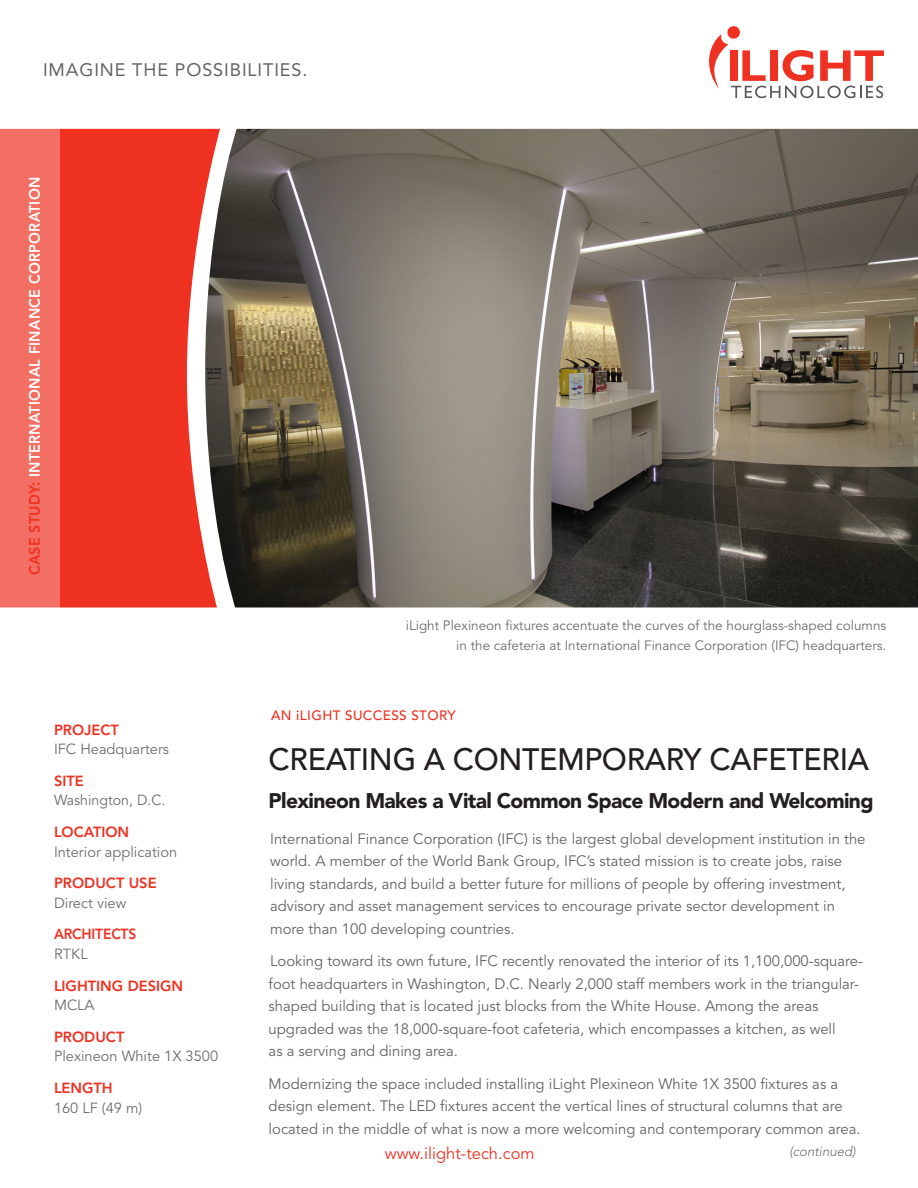
<style>
.page{position:relative;width:918px;height:1188px;background:#fff}
.page>*{position:absolute;margin:0;border:0;box-sizing:border-box;transform-origin:0 0}
.t1{font:500 30.75px "Avenir LT Std";letter-spacing:-.01em;color:#231f20}
.t2{font:900 21px "Avenir LT Std";letter-spacing:-.03em;color:#231f20}
.t3{font:18px "Avenir LT Std";letter-spacing:.05em;color:#636366}
.t4{font:16.5px "Avenir LT Std";color:#ef3122}
.t5{font:15px/22.5px "Avenir LT Std";color:#636366}
.t6{font:800 15px "Avenir LT Std";letter-spacing:.02em;color:#fff;scale:.95 1}
.t7{font:14.7px/19.5px "Avenir LT Std";color:#6c6d70}
.t8{font:800 14.7px/19.5px "Avenir LT Std";color:#ef3122}
.t9{font:800 14.7px/19.5px "Avenir LT Std";color:#ef3122;scale:.94 1}
.t10{font:13.5px/19.5px "Avenir LT Std";color:#6c6d70;text-align:right}
.t11{font:500 13.5px "Avenir LT Std";letter-spacing:.03em;color:#ef3122}
.t12{font:italic 300 13.5px "Avenir LT Std";color:#6c6d70}
.s1{color:#ef3122}
.s2{font-weight:800;color:#ef3122}
.s3{font-weight:400;color:#6c6d70}
</style>
<div class="page">
<img style="left:220px;top:129px;width:698px;height:479px">
<svg style="left:60px;top:129px;width:160px;height:479px;background:#e84538"></svg>
<div style="left:0;top:118px;width:60px;height:490px;background:#f36e63"></div>
<svg style="left:709px;top:26px;width:175px;height:72px"></svg>
<p class="t3" style="left:43px;top:59px;width:266px">IMAGINE THE POSSIBILITIES.</p>
<p class="t6" style="left:26px;top:575px;width:421px;rotate:-90deg"><span class="s1">CASE STUDY:</span> INTERNATIONAL FINANCE CORPORATION</p>
<p class="t7" style="left:54px;top:720px;width:117px"><span class="s2">PROJECT<br></span>IFC Headquarters</p>
<p class="t7" style="left:54px;top:771px;width:113px"><span class="s2">SITE<br></span>Washington, D.C.</p>
<p class="t7" style="left:54px;top:823px;width:125px"><span class="s2">LOCATION<br></span>Interior application</p>
<p class="t8" style="left:54px;top:873px;width:104px">PRODUCT USE<br><span class="s3">Direct view</span></p>
<p class="t9" style="left:54px;top:925px;width:89px">ARCHITECTS<br><span class="s3">RTKL</span></p>
<p class="t8" style="left:54px;top:976px;width:131px">LIGHTING DESIGN<br><span class="s3">MCLA</span></p>
<p class="t7" style="left:54px;top:1027px;width:166px"><span class="s2">PRODUCT<br></span>Plexineon White 1X 3500</p>
<p class="t7" style="left:54px;top:1079px;width:90px"><span class="s2">LENGTH<br></span>160 LF (49 m)</p>
<p class="t10" style="left:406px;top:616px;width:482px">iLight Plexineon fixtures accentuate the curves of the hourglass-shaped columns in the cafeteria at International Finance Corporation (IFC) headquarters.</p>
<p class="t11" style="left:271px;top:707px;width:186px">AN iLIGHT SUCCESS STORY</p>
<p class="t1" style="left:269px;top:741px;width:602px">CREATING A CONTEMPORARY CAFETERIA</p>
<p class="t2" style="left:269px;top:788px;width:606px">Plexineon Makes a Vital Common Space Modern and Welcoming</p>
<p class="t5" style="left:270px;top:828px;width:597px">International Finance Corporation (IFC) is the largest global development institution in the world. A member of the World Bank Group, IFC’s stated mission is to create jobs, raise living standards, and build a better future for millions of people by offering investment, advisory and asset management services to encourage private sector development in more than 100 developing countries.</p>
<p class="t5" style="left:269px;top:950px;width:596px">Looking toward its own future, IFC recently renovated the interior of its 1,100,000-square&shy;foot headquarters in Washington, D.C. Nearly 2,000 staff members work in the triangular&shy;shaped building that is located just blocks from the White House. Among the areas upgraded was the 18,000-square-foot cafeteria, which encompasses a kitchen, as well<br>as a serving and dining area.</p>
<p class="t5" style="left:269px;top:1073px;width:593px">Modernizing the space included installing iLight Plexineon White 1X 3500 fixtures as a design element. The LED fixtures accent the vertical lines of structural columns that are located in the middle of what is now a more welcoming and contemporary common area.</p>
<p class="t4" style="left:385px;top:1143px;width:151px">www.ilight-tech.com</p>
<p class="t12" style="left:789px;top:1143px;width:68px">(continued)</p>
</div>
